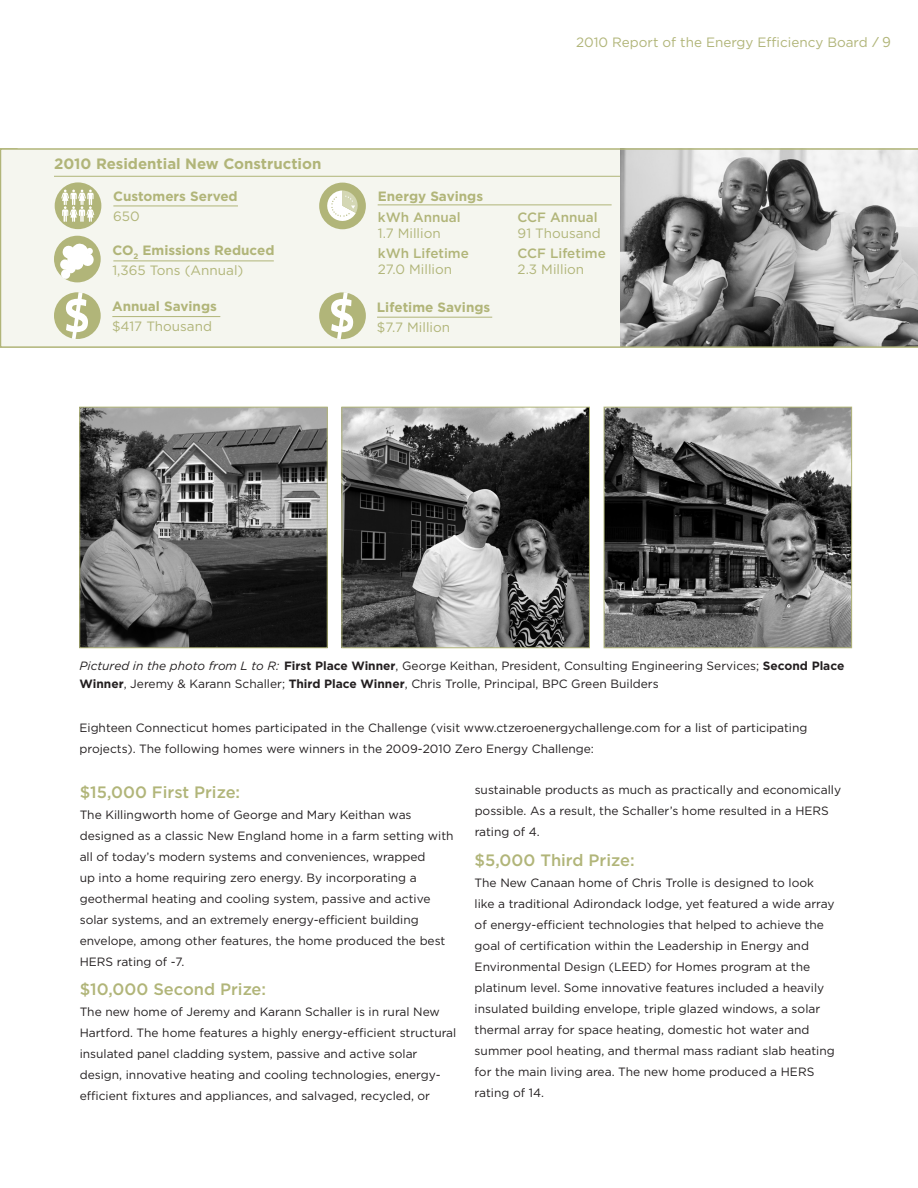
<style>
.page{position:relative;width:918px;height:1188px;background:#fff}
.page>*{position:absolute;margin:0;border:0;box-sizing:border-box;transform-origin:0 0}
.t1{font:500 16.5px "Gotham";color:#b1b579}
.t2{font:700 15px "Gotham";color:#b1b579}
.t3{font:13.5px "Gotham";color:#b1b579}
.t4{font:700 13.5px/20px "Gotham";color:#b1b579}
.t5{font:500 13.5px "Gotham";color:#b1b579}
.t6{font:12px/21px "Gotham";color:#231f20}
.s1{font-weight:400}
.s2{font-family:"Benton Sans"}
.s3{font-style:italic}
.s4{font-weight:700}
</style>
<div class="page">
<img style="left:81px;top:409px;width:245px;height:237px">
<div style="left:79px;top:407px;width:249px;height:241px;border:1px solid #b1b579"></div>
<img style="left:344px;top:409px;width:244px;height:237px">
<div style="left:342px;top:407px;width:248px;height:241px;border:1px solid #b1b579"></div>
<img style="left:606px;top:409px;width:244px;height:237px">
<div style="left:604px;top:407px;width:248px;height:241px;border:1px solid #b1b579"></div>
<svg style="left:0;top:148px;width:918px;height:200px"></svg>
<p class="t2" style="left:54px;top:155px;width:269px">2010 Residential New Construction</p>
<p class="t4" style="left:113px;top:186px;width:126px">Customers Served</p>
<p class="t3" style="left:113px;top:208px;width:28px">650</p>
<p class="t4" style="left:112px;top:240px;width:164px">CO<sub>2</sub> Emissions Reduced<br><span class="s1">1,365 Tons (Annual)</span></p>
<p class="t4" style="left:112px;top:296px;width:106px">Annual Savings</p>
<p class="t3" style="left:112px;top:319px;width:102px">$417 Thousand</p>
<p class="t3" style="left:576px;top:34px;width:316px">2010 Report of the Energy Efficiency Board <span class="s2">/ 9</span></p>
<p class="t4" style="left:378px;top:185px;width:107px">Energy Savings</p>
<p class="t5" style="left:378px;top:209px;width:84px">kWh Annual</p>
<p class="t3" style="left:378px;top:226px;width:64px">1.7 Million</p>
<p class="t5" style="left:378px;top:246px;width:93px">kWh Lifetime</p>
<p class="t3" style="left:378px;top:262px;width:76px">27.0 Million</p>
<p class="t4" style="left:377px;top:296px;width:115px">Lifetime Savings</p>
<p class="t3" style="left:377px;top:319px;width:75px">$7.7 Million</p>
<p class="t5" style="left:518px;top:209px;width:82px">CCF Annual</p>
<p class="t3" style="left:518px;top:226px;width:85px">91 Thousand</p>
<p class="t5" style="left:518px;top:246px;width:90px">CCF Lifetime</p>
<p class="t3" style="left:518px;top:262px;width:68px">2.3 Million</p>
<p class="t6" style="left:80px;top:657px;width:766px;line-height:18px"><span class="s3">Pictured in the photo from L to R:</span> <span class="s4">First Place Winner</span>, George Keithan, President, Consulting Engineering Services; <span class="s4">Second Place<br>Winner</span>, Jeremy &amp; Karann Schaller; <span class="s4">Third Place Winner</span>, Chris Trolle, Principal, BPC Green Builders</p>
<p class="t6" style="left:80px;top:717px;width:730px">Eighteen Connecticut homes participated in the Challenge (visit www.ctzeroenergychallenge.com for a list of participating projects). The following homes were winners in the 2009-2010 Zero Energy Challenge:</p>
<h1 class="t1" style="left:80px;top:782px;width:162px">$15,000 First Prize:</h1>
<p class="t6" style="left:80px;top:804px;width:376px">The Killingworth home of George and Mary Keithan was designed as a classic New England home in a farm setting with all of today’s modern systems and conveniences, wrapped<br>up into a home requiring zero energy. By incorporating a geothermal heating and cooling system, passive and active solar systems, and an extremely energy-efficient building envelope, among other features, the home produced the best HERS rating of -7.</p>
<h1 class="t1" style="left:80px;top:980px;width:188px">$10,000 Second Prize:</h1>
<p class="t6" style="left:80px;top:1002px;width:378px">The new home of Jeremy and Karann Schaller is in rural New Hartford. The home features a highly energy-efficient structural insulated panel cladding system, passive and active solar design, innovative heating and cooling technologies, energy&shy;efficient fixtures and appliances, and salvaged, recycled, or</p>
<p class="t6" style="left:475px;top:779px;width:368px">sustainable products as much as practically and economically possible. As a result, the Schaller’s home resulted in a HERS rating of 4.</p>
<h1 class="t1" style="left:475px;top:851px;width:161px">$5,000 Third Prize:</h1>
<p class="t6" style="left:475px;top:872px;width:362px">The New Canaan home of Chris Trolle is designed to look like a traditional Adirondack lodge, yet featured a wide array of energy-efficient technologies that helped to achieve the goal of certification within the Leadership in Energy and Environmental Design (LEED) for Homes program at the platinum level. Some innovative features included a heavily insulated building envelope, triple glazed windows, a solar thermal array for space heating, domestic hot water and summer pool heating, and thermal mass radiant slab heating for the main living area. The new home produced a HERS rating of 14.</p>
</div>
